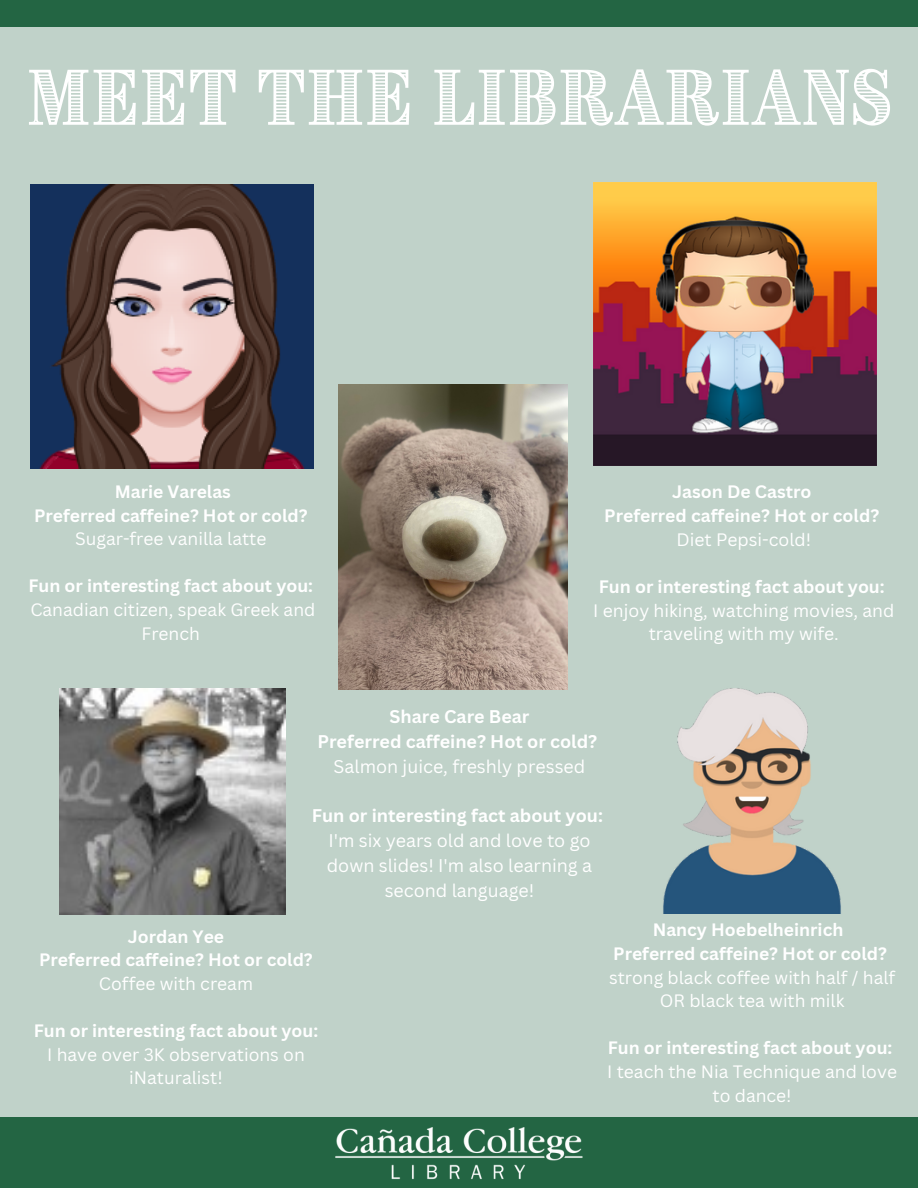
<style>
.page{position:relative;width:918px;height:1188px;background:#c0d2c9}
.page>*{position:absolute;margin:0;border:0;box-sizing:border-box;transform-origin:0 0}
.t1{font:67.5px "Brim Narrow Combined 1";color:#fff}
.t2{font:17.85px/24.8px "Canva Sans";color:#fff;text-align:center}
.t3{font:700 17.85px/24.8px "Canva Sans";color:#fff;text-align:center}
.t4{font:700 17.55px/23.7px "Canva Sans";color:#fff;text-align:center}
.t5{font:17.55px/23.7px "Canva Sans";color:#fff;text-align:center}
.t6{font:700 17.4px/23.7px "Canva Sans";color:#fff;text-align:center}
.t7{font:17.4px/23.7px "Canva Sans";color:#fff;text-align:center}
</style>
<div class="page">
<div style="left:0;top:1117px;width:918px;height:71px;background:#236543"></div>
<img style="left:335px;top:1127px;width:248px;height:53px">
<div style="left:0;top:0;width:918px;height:26px;background:#236543"></div>
<img style="left:60px;top:689px;width:226px;height:226px">
<img style="left:30px;top:185px;width:284px;height:283px">
<img style="left:593px;top:182px;width:284px;height:284px">
<img style="left:663px;top:688px;width:178px;height:226px">
<img style="left:339px;top:384px;width:228px;height:305px">
<h1 class="t1" style="left:26px;top:52px;width:868px">MEET THE LIBRARIANS</h1>
<p class="t6" style="left:34px;top:479px;width:275px">Marie Varelas<br>Preferred caffeine? Hot or cold?</p>
<p class="t7" style="left:75px;top:527px;width:193px">Sugar-free vanilla latte</p>
<p class="t6" style="left:29px;top:574px;width:286px">Fun or interesting fact about you:</p>
<p class="t7" style="left:30px;top:598px;width:287px">Canadian citizen, speak Greek and<br>French</p>
<p class="t4" style="left:604px;top:480px;width:276px">Jason De Castro<br>Preferred caffeine? Hot or cold?</p>
<p class="t5" style="left:676px;top:527px;width:136px">Diet Pepsi-cold!</p>
<p class="t4" style="left:599px;top:574px;width:287px">Fun or interesting fact about you:</p>
<p class="t5" style="left:593px;top:598px;width:303px">I enjoy hiking, watching movies, and traveling with my wife.</p>
<p class="t3" style="left:317px;top:704px;width:281px">Share Care Bear<br>Preferred caffeine? Hot or cold?</p>
<p class="t2" style="left:334px;top:754px;width:253px">Salmon juice, freshly pressed</p>
<p class="t3" style="left:312px;top:803px;width:293px">Fun or interesting fact about you:</p>
<p class="t2" style="left:327px;top:828px;width:267px">I'm six years old and love to go down slides! I'm also learning a second language!</p>
<p class="t6" style="left:39px;top:924px;width:275px">Jordan Yee<br>Preferred caffeine? Hot or cold?</p>
<p class="t7" style="left:99px;top:971px;width:156px">Coffee with cream</p>
<p class="t6" style="left:34px;top:1019px;width:286px">Fun or interesting fact about you:</p>
<p class="t7" style="left:47px;top:1042px;width:259px">I have over 3K observations on iNaturalist!</p>
<p class="t6" style="left:613px;top:918px;width:275px">Nancy Hoebelheinrich<br>Preferred caffeine? Hot or cold?</p>
<p class="t7" style="left:609px;top:965px;width:288px">strong black coffee with half / half<br>OR black tea with milk</p>
<p class="t6" style="left:608px;top:1036px;width:286px">Fun or interesting fact about you:</p>
<p class="t7" style="left:607px;top:1059px;width:291px">I teach the Nia Technique and love to dance!</p>
</div>
